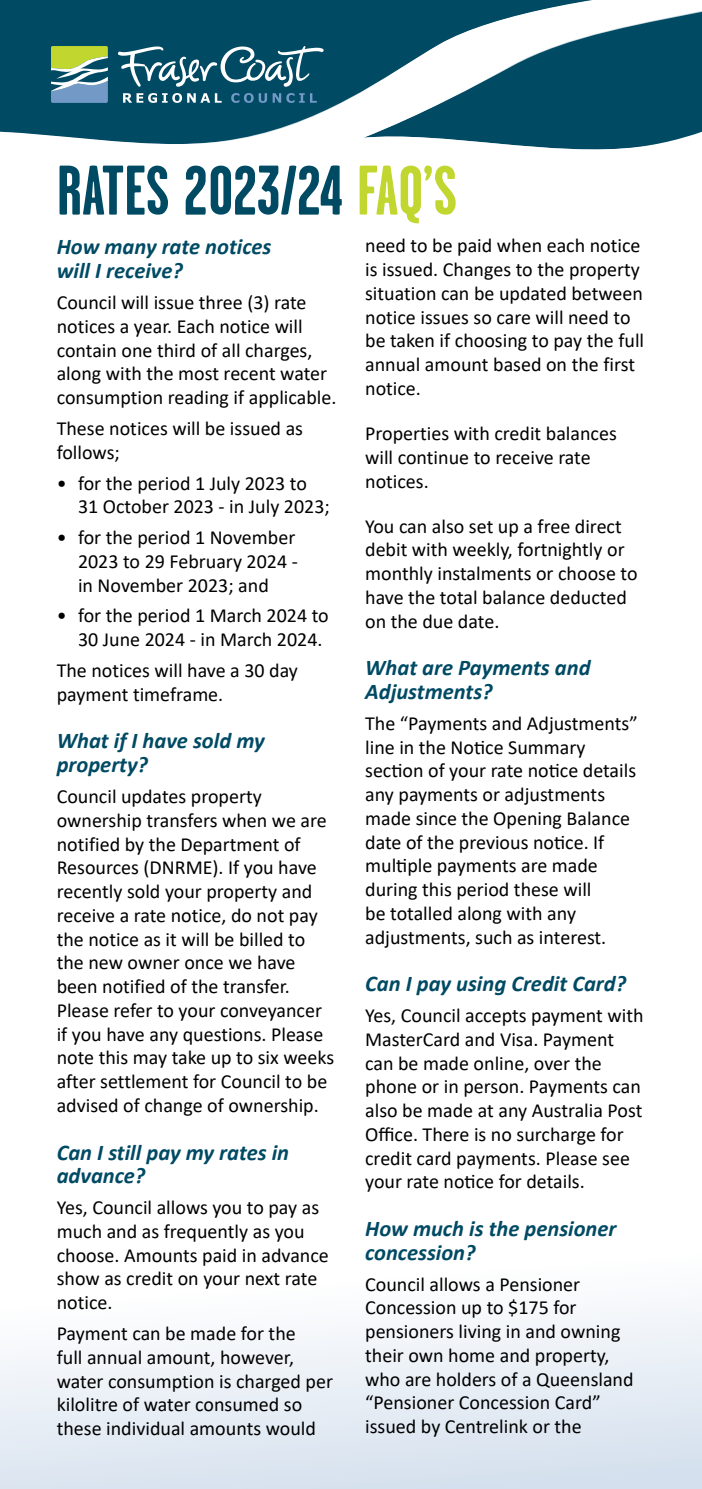
<style>
.page{position:relative;width:702px;height:1489px;background:#fff}
.page>*{position:absolute;margin:0;border:0;box-sizing:border-box;transform-origin:0 0}
.t1{font:700 70px "Garage Gothic";color:#004a64}
.t2{font:italic 700 22.5px/23.8px "Calibri";color:#004a64}
.t3{font:20px/23.8px "Calibri";color:#000}
.s1{color:#c1d72f}
</style>
<div class="page">
<div style="left:0;top:1079px;width:702px;height:409px;background:linear-gradient(to bottom,#fff,#e0e8f2)"></div>
<svg style="left:0;top:0;width:702px;height:150px;fill:#004a64"></svg>
<svg style="left:51px;top:46px;width:57px;height:57px;background:#8bad8c"></svg>
<svg style="left:117px;top:45px;width:207px;height:42px"></svg>
<svg style="left:123px;top:93px;width:99px;height:10px"></svg>
<svg style="left:231px;top:93px;width:86px;height:10px"></svg>
<h1 class="t1" style="left:57px;top:153px;width:402px">RATES 2023/24 <span class="s1">FAQ’S</span></h1>
<p class="t2" style="left:57px;top:234px;width:216px">How many rate notices will I receive?</p>
<p class="t3" style="left:57px;top:290px;width:281px">Council will issue three (3) rate notices a year. Each notice will contain one third of all charges, along with the most recent water consumption reading if applicable.</p>
<p class="t3" style="left:57px;top:416px;width:248px">These notices will be issued as follows;</p>
<p class="t3" style="left:78px;top:470px;width:253px;text-indent:-21px">• for the period 1 July 2023 to<br>31 October 2023 - in July 2023;</p>
<p class="t3" style="left:78px;top:525px;width:221px;text-indent:-21px">• for the period 1 November<br>2023 to 29 February 2024 - in November 2023; and</p>
<p class="t3" style="left:78px;top:603px;width:252px;text-indent:-21px">• for the period 1 March 2024 to<br>30 June 2024 - in March 2024.</p>
<p class="t3" style="left:57px;top:658px;width:243px">The notices will have a 30 day payment timeframe.</p>
<p class="t2" style="left:57px;top:728px;width:209px">What if I have sold my property?</p>
<p class="t3" style="left:57px;top:784px;width:279px">Council updates property ownership transfers when we are notified by the Department of<br>Resources (DNRME). If you have recently sold your property and receive a rate notice, do not pay the notice as it will be billed to the new owner once we have been notified of the transfer.<br>Please refer to your conveyancer if you have any questions. Please note this may take up to six weeks after settlement for Council to be advised of change of ownership.</p>
<p class="t2" style="left:57px;top:1139px;width:234px">Can I still pay my rates in advance?</p>
<p class="t3" style="left:57px;top:1194px;width:274px">Yes, Council allows you to pay as much and as frequently as you choose. Amounts paid in advance show as credit on your next rate notice.</p>
<p class="t3" style="left:57px;top:1320px;width:278px">Payment can be made for the<br>full annual amount, however, water consumption is charged per kilolitre of water consumed so these individual amounts would</p>
<p class="t3" style="left:365px;top:233px;width:280px">need to be paid when each notice is issued. Changes to the property situation can be updated between notice issues so care will need to be taken if choosing to pay the full annual amount based on the first notice.</p>
<p class="t3" style="left:365px;top:421px;width:253px">Properties with credit balances will continue to receive rate notices.</p>
<p class="t3" style="left:365px;top:513px;width:274px">You can also set up a free direct debit with weekly, fortnightly or monthly instalments or choose to have the total balance deducted on the due date.</p>
<p class="t2" style="left:365px;top:655px;width:227px">What are Payments and<br>Adjustments?</p>
<p class="t3" style="left:365px;top:710px;width:274px">The “Payments and Adjustments” line in the Notice Summary section of your rate notice details any payments or adjustments made since the Opening Balance date of the previous notice. If multiple payments are made during this period these will<br>be totalled along with any adjustments, such as interest.</p>
<p class="t2" style="left:365px;top:971px;width:262px">Can I pay using Credit Card?</p>
<p class="t3" style="left:365px;top:1003px;width:280px">Yes, Council accepts payment with<br>MasterCard and Visa. Payment can be made online, over the phone or in person. Payments can also be made at any Australia Post<br>Office. There is no surcharge for credit card payments. Please see your rate notice for details.</p>
<p class="t2" style="left:365px;top:1215px;width:253px">How much is the pensioner concession?</p>
<p class="t3" style="left:365px;top:1271px;width:270px">Council allows a Pensioner<br>Concession up to $175 for pensioners living in and owning their own home and property, who are holders of a Queensland “Pensioner Concession Card” issued by Centrelink or the</p>
</div>
